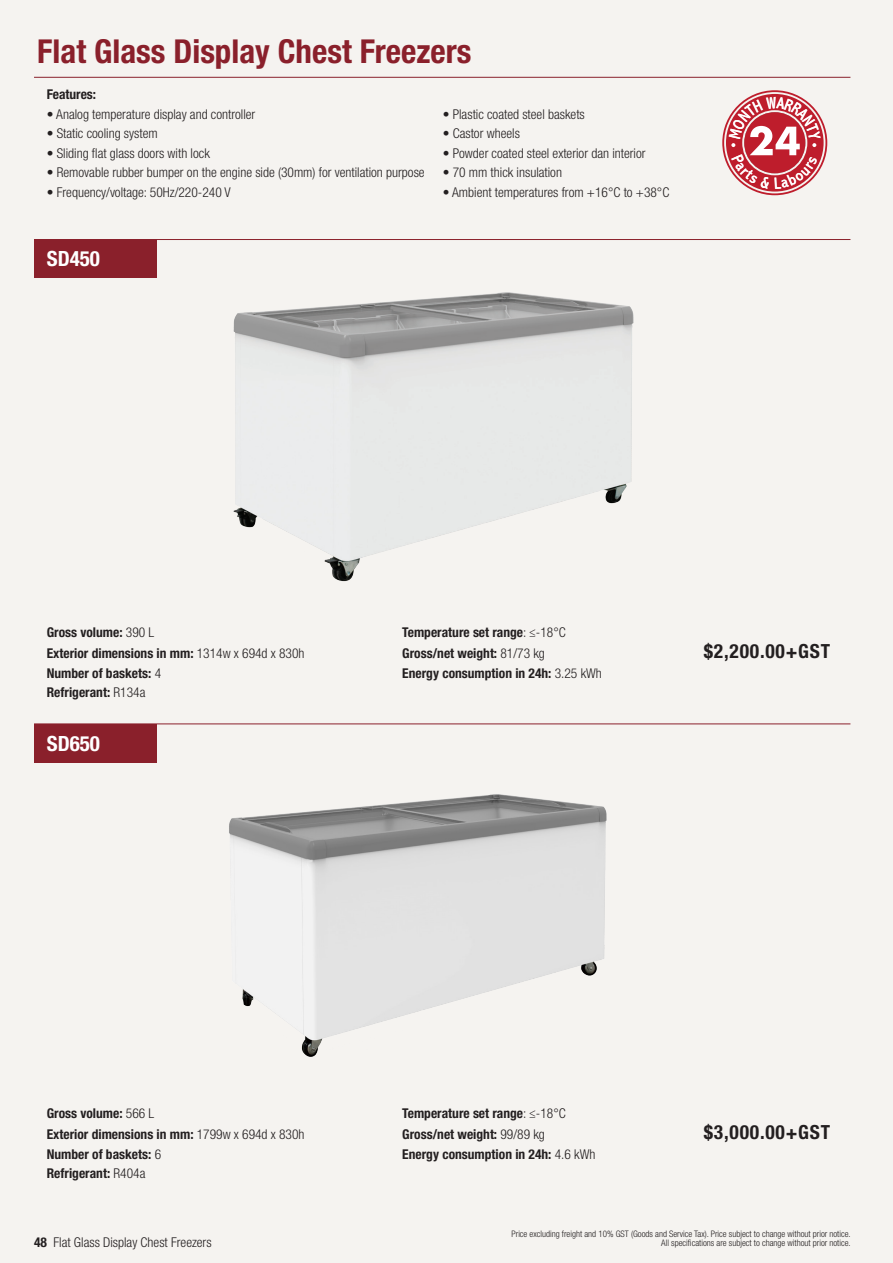
<style>
.page{position:relative;width:893px;height:1263px;background:#f5f3f0}
.page>*{position:absolute;margin:0;border:0;box-sizing:border-box;transform-origin:0 0}
.t1{font:700 condensed 33px "Helvetica Neue LT Std";color:#8a202b}
.t2{font:700 condensed 21px "Helvetica Neue LT Std";color:#fff}
.t3{font:700 condensed 19.5px "Helvetica Neue LT Std";letter-spacing:.04em;color:#231f20}
.t4{font:300 condensed 13.5px "Helvetica Neue LT Std";color:#231f20}
.t5{font:700 condensed 13.5px "Helvetica Neue LT Std";color:#231f20}
.t6{font:300 condensed 9px "Helvetica Neue LT Std";color:#231f20}
.s1{font-weight:300}
.s2{font-weight:700}
</style>
<div class="page">
<img style="left:233px;top:292px;width:401px;height:290px">
<img style="left:229px;top:794px;width:378px;height:263px">
<div style="left:34px;top:239px;width:122px;height:39px;background:#8a202b"></div>
<div style="left:34px;top:724px;width:122px;height:38px;background:#8a202b"></div>
<hr style="left:34px;top:239px;width:816px;height:1px;background:#8a202b">
<hr style="left:34px;top:723px;width:816px;height:1px;background:#8a202b">
<hr style="left:34px;top:77px;width:816px;height:1px;background:#8a202b">
<div style="left:722px;top:90px;width:105px;height:105px;border:2px solid #be1d2c;border-radius:50%"></div>
<svg style="left:726px;top:94px;width:98px;height:98px"></svg>
<p class="t1" style="left:37px;top:31px;width:436px">Flat Glass Display Chest Freezers</p>
<p class="t5" style="left:47px;top:86px;width:51px">Features:</p>
<p class="t4" style="left:47px;top:106px;width:210px">• Analog temperature display and controller</p>
<p class="t4" style="left:47px;top:126px;width:112px">• Static cooling system</p>
<p class="t4" style="left:47px;top:145px;width:165px">• Sliding flat glass doors with lock</p>
<p class="t4" style="left:47px;top:165px;width:379px">• Removable rubber bumper on the engine side (30mm) for ventilation purpose</p>
<p class="t4" style="left:47px;top:184px;width:186px">• Frequency/voltage: 50Hz/220-240 V</p>
<p class="t4" style="left:443px;top:106px;width:144px">• Plastic coated steel baskets</p>
<p class="t4" style="left:443px;top:126px;width:79px">• Castor wheels</p>
<p class="t4" style="left:443px;top:145px;width:204px">• Powder coated steel exterior dan interior</p>
<p class="t4" style="left:443px;top:165px;width:121px">• 70 mm thick insulation</p>
<p class="t4" style="left:443px;top:184px;width:228px">• Ambient temperatures from +16°C to +38°C</p>
<p class="t2" style="left:47px;top:246px;width:55px">SD450</p>
<p class="t5" style="left:47px;top:624px;width:109px">Gross volume: <span class="s1">390 L</span></p>
<p class="t5" style="left:402px;top:624px;width:165px">Temperature set range<span class="s1">: ≤-18°C</span></p>
<p class="t5" style="left:47px;top:645px;width:259px">Exterior dimensions in mm: <span class="s1">1314w x 694d x 830h</span></p>
<p class="t5" style="left:402px;top:645px;width:144px">Gross/net weight: <span class="s1">81/73 kg</span></p>
<p class="t3" style="left:704px;top:640px;width:128px">$2,200.00+GST</p>
<p class="t5" style="left:47px;top:665px;width:116px">Number of baskets: <span class="s1">4</span></p>
<p class="t5" style="left:402px;top:665px;width:201px">Energy consumption in 24h: <span class="s1">3.25 kWh</span></p>
<p class="t5" style="left:47px;top:684px;width:100px">Refrigerant: <span class="s1">R134a</span></p>
<p class="t2" style="left:47px;top:730px;width:55px">SD650</p>
<p class="t5" style="left:47px;top:1105px;width:109px">Gross volume: <span class="s1">566 L</span></p>
<p class="t5" style="left:402px;top:1105px;width:165px">Temperature set range<span class="s1">: ≤-18°C</span></p>
<p class="t5" style="left:47px;top:1126px;width:259px">Exterior dimensions in mm: <span class="s1">1799w x 694d x 830h</span></p>
<p class="t5" style="left:402px;top:1126px;width:144px">Gross/net weight: <span class="s1">99/89 kg</span></p>
<p class="t3" style="left:704px;top:1121px;width:128px">$3,000.00+GST</p>
<p class="t5" style="left:47px;top:1146px;width:116px">Number of baskets: <span class="s1">6</span></p>
<p class="t5" style="left:402px;top:1146px;width:195px">Energy consumption in 24h: <span class="s1">4.6 kWh</span></p>
<p class="t5" style="left:47px;top:1165px;width:100px">Refrigerant: <span class="s1">R404a</span></p>
<p class="t4" style="left:34px;top:1234px;width:179px"><span class="s2">48</span> Flat Glass Display Chest Freezers</p>
<p class="t6" style="left:511px;top:1228px;width:341px">Price excluding freight and 10% GST (Goods and Service Tax). Price subject to change without prior notice.</p>
<p class="t6" style="left:661px;top:1238px;width:191px">All specifications are subject to change without prior notice.</p>
</div>
